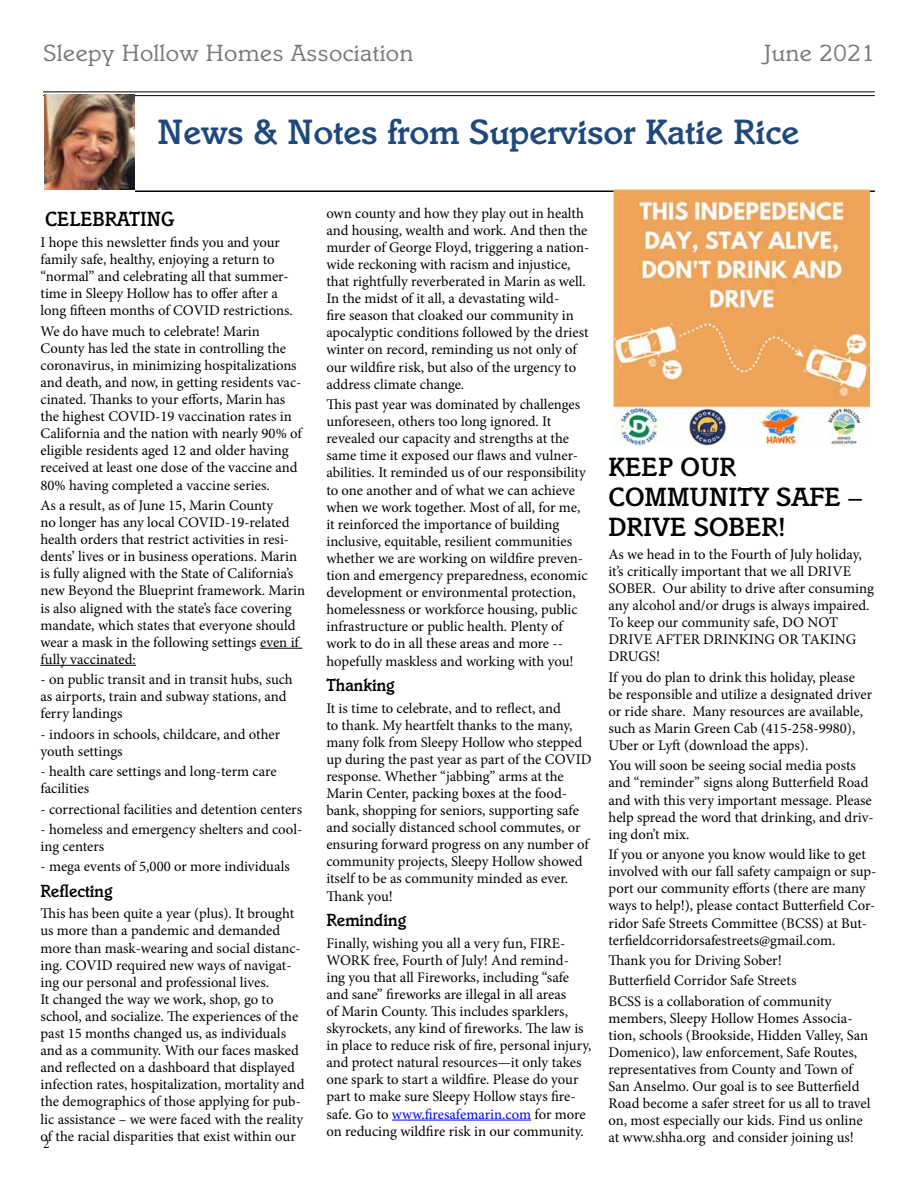
<style>
.page{position:relative;width:918px;height:1188px;background:#fff}
.page>*{position:absolute;margin:0;border:0;box-sizing:border-box;transform-origin:0 0}
.t1{font:500 36px "Italia";color:#1f497d}
.t2{font:500 27px/30px "Italia";color:#000}
.t3{font:24px "Italia";letter-spacing:.025em;color:#77787b}
.t4{font:500 21px "Italia";color:#000;scale:.95 1}
.t5{font:500 18px "Italia";color:#000;scale:.95 1}
.t6{font:14.7px/17.1px "Minion Pro";color:#000}
.t7{font:13.5px "Minion Pro";color:#000}
.s1{color:#00f}
</style>
<div class="page">
<hr style="left:43px;top:92px;width:832px;height:1px;background:#000">
<hr style="left:43px;top:95px;width:832px;height:1px;background:#000">
<img style="left:44px;top:94px;width:91px;height:96px">
<hr style="left:135px;top:190px;width:740px;height:2px;background:#000">
<hr style="left:260px;top:648px;width:42px;height:1px;background:#000">
<hr style="left:40px;top:665px;width:96px;height:1px;background:#000">
<hr style="left:392px;top:1120px;width:139px;height:1px;background:#00f">
<img style="left:614px;top:190px;width:255px;height:255px">
<h3 class="t3" style="left:43px;top:39px;width:372px">Sleepy Hollow Homes Association</h3>
<h3 class="t3" style="left:765px;top:39px;width:112px">June 2021</h3>
<h1 class="t1" style="left:158px;top:111px;width:644px">News &amp; Notes from Supervisor Katie Rice</h1>
<h3 class="t4" style="left:45px;top:207px;width:138px">CELEBRATING</h3>
<p class="t6" style="left:40px;top:234px;width:254px">I hope this newsletter finds you and your family safe, healthy, enjoying a return to “normal” and celebrating all that summer&shy;time in Sleepy Hollow has to offer after a long fifteen months of COVID restrictions.</p>
<p class="t6" style="left:40px;top:323px;width:263px">We do have much to celebrate! Marin County has led the state in controlling the coronavirus, in minimizing hospitalizations and death, and now, in getting residents vac&shy;cinated. Thanks to your efforts, Marin has the highest COVID-19 vaccination rates in California and the nation with nearly 90% of eligible residents aged 12 and older having received at least one dose of the vaccine and 80% having completed a vaccine series.</p>
<p class="t6" style="left:40px;top:497px;width:266px">As a result, as of June 15, Marin County<br>no longer has any local COVID-19-related health orders that restrict activities in resi&shy;dents’ lives or in business operations. Marin is fully aligned with the State of California’s new Beyond the Blueprint framework. Marin is also aligned with the state’s face covering mandate, which states that everyone should wear a mask in the following settings even if fully vaccinated:</p>
<p class="t6" style="left:40px;top:671px;width:254px">- on public transit and in transit hubs, such as airports, train and subway stations, and ferry landings</p>
<p class="t6" style="left:40px;top:726px;width:241px">- indoors in schools, childcare, and other youth settings</p>
<p class="t6" style="left:40px;top:763px;width:238px">- health care settings and long-term care facilities</p>
<p class="t6" style="left:40px;top:800px;width:263px">- correctional facilities and detention centers</p>
<p class="t6" style="left:40px;top:821px;width:263px">- homeless and emergency shelters and cool&shy;ing centers</p>
<p class="t6" style="left:40px;top:858px;width:251px">- mega events of 5,000 or more individuals</p>
<p class="t5" style="left:40px;top:880px;width:78px">Reflecting</p>
<p class="t6" style="left:40px;top:905px;width:266px">This has been quite a year (plus). It brought us more than a pandemic and demanded more than mask-wearing and social distanc&shy;ing. COVID required new ways of navigat&shy;ing our personal and professional lives.<br>It changed the way we work, shop, go to school, and socialize. The experiences of the past 15 months changed us, as individuals and as a community. With our faces masked and reflected on a dashboard that displayed infection rates, hospitalization, mortality and the demographics of those applying for pub&shy;lic assistance – we were faced with the reality of the racial disparities that exist within our</p>
<p class="t7" style="left:43px;top:1135px;width:8px">2</p>
<p class="t6" style="left:326px;top:205px;width:265px">own county and how they play out in health and housing, wealth and work. And then the murder of George Floyd, triggering a nation&shy;wide reckoning with racism and injustice, that rightfully reverberated in Marin as well.<br>In the midst of it all, a devastating wild-<br>fire season that cloaked our community in apocalyptic conditions followed by the driest winter on record, reminding us not only of our wildfire risk, but also of the urgency to address climate change.</p>
<p class="t6" style="left:326px;top:396px;width:263px">This past year was dominated by challenges unforeseen, others too long ignored. It revealed our capacity and strengths at the same time it exposed our flaws and vulner&shy;abilities. It reminded us of our responsibility to one another and of what we can achieve when we work together. Most of all, for me, it reinforced the importance of building inclusive, equitable, resilient communities whether we are working on wildfire preven&shy;tion and emergency preparedness, economic development or environmental protection, homelessness or workforce housing, public infrastructure or public health. Plenty of work to do in all these areas and more -- hopefully maskless and working with you!</p>
<p class="t5" style="left:326px;top:674px;width:74px">Thanking</p>
<p class="t6" style="left:326px;top:699px;width:267px">It is time to celebrate, and to reflect, and<br>to thank. My heartfelt thanks to the many, many folk from Sleepy Hollow who stepped up during the past year as part of the COVID response. Whether “jabbing” arms at the Marin Center, packing boxes at the food&shy;bank, shopping for seniors, supporting safe and socially distanced school commutes, or ensuring forward progress on any number of community projects, Sleepy Hollow showed itself to be as community minded as ever.<br>Thank you!</p>
<p class="t5" style="left:326px;top:909px;width:86px">Reminding</p>
<p class="t6" style="left:326px;top:934px;width:267px">Finally, wishing you all a very fun, FIRE-WORK free, Fourth of July! And remind-<br>ing you that all Fireworks, including “safe and sane” fireworks are illegal in all areas<br>of Marin County. This includes sparklers, skyrockets, any kind of fireworks. The law is in place to reduce risk of fire, personal injury, and protect natural resources—it only takes one spark to start a wildfire. Please do your part to make sure Sleepy Hollow stays fire&shy;safe. Go to <span class="s1">www.firesafemarin.com</span> for more on reducing wildfire risk in our community.</p>
<h2 class="t2" style="left:609px;top:452px;width:255px">KEEP OUR<br>COMMUNITY SAFE –<br>DRIVE SOBER!</h2>
<p class="t6" style="left:609px;top:546px;width:267px">As we head in to the Fourth of July holiday, it’s critically important that we all DRIVE SOBER. Our ability to drive after consuming any alcohol and/or drugs is always impaired.<br>To keep our community safe, DO NOT DRIVE AFTER DRINKING OR TAKING DRUGS!</p>
<p class="t6" style="left:609px;top:668px;width:265px">If you do plan to drink this holiday, please be responsible and utilize a designated driver or ride share. Many resources are available, such as Marin Green Cab (415-258-9980), Uber or Lyft (download the apps).</p>
<p class="t6" style="left:609px;top:757px;width:267px">You will soon be seeing social media posts and “reminder” signs along Butterfield Road and with this very important message. Please help spread the word that drinking, and driv&shy;ing don’t mix.</p>
<p class="t6" style="left:609px;top:846px;width:269px">If you or anyone you know would like to get involved with our fall safety campaign or sup&shy;port our community efforts (there are many ways to help!), please contact Butterfield Cor&shy;ridor Safe Streets Committee (BCSS) at But&shy;terfieldcorridorsafestreets@gmail.com.</p>
<p class="t6" style="left:609px;top:950px;width:224px;line-height:20.4px">Thank you for Driving Sober!<br>Butterfield Corridor Safe Streets<br>BCSS is a collaboration of community</p>
<p class="t6" style="left:609px;top:1010px;width:263px">members, Sleepy Hollow Homes Associa&shy;tion, schools (Brookside, Hidden Valley, San Domenico), law enforcement, Safe Routes, representatives from County and Town of San Anselmo. Our goal is to see Butterfield Road become a safer street for us all to travel on, most especially our kids. Find us online at www.shha.org and consider joining us!</p>
</div>
